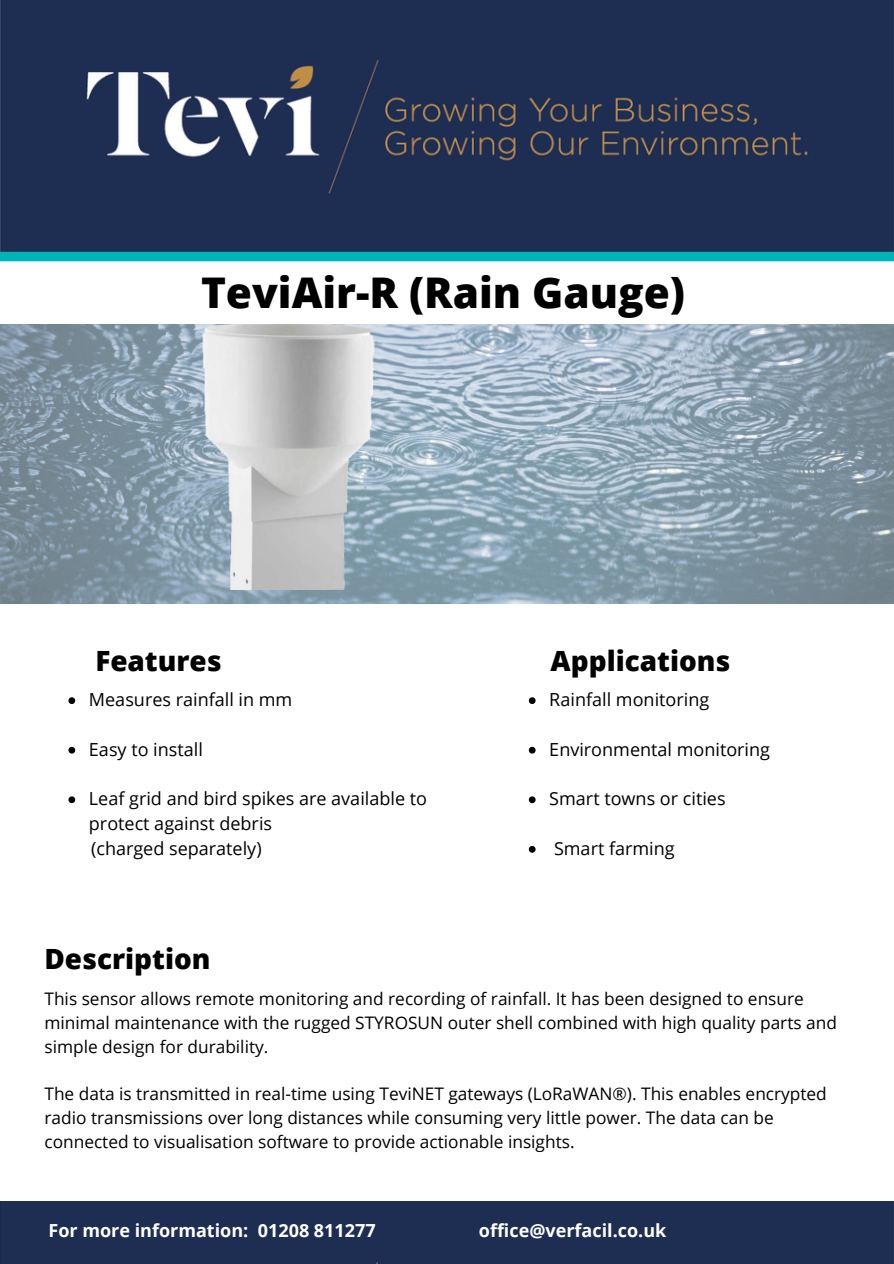
<style>
.page{position:relative;width:894px;height:1264px;background:#fff}
.page>*{position:absolute;margin:0;border:0;box-sizing:border-box;transform-origin:0 0}
.t1{font:800 42.3px "Open Sans";color:#000}
.t2{font:800 27.9px "Open Sans";color:#000}
.t3{font:18px/24.8px "Open Sans";color:#000}
.t4{font:700 18px "Open Sans";color:#fff}
.t5{font:17.25px/23.7px "Open Sans";color:#000}
</style>
<div class="page">
<div style="left:0;top:0;width:893px;height:252px;background:#1d2e52"></div>
<div style="left:0;top:252px;width:893px;height:9px;background:#00b3b9"></div>
<div style="left:0;top:1201px;width:893px;height:62px;background:#1d2e52"></div>
<img style="left:0;top:324px;width:893px;height:279px">
<img style="left:157px;top:324px;width:251px;height:266px">
<svg style="left:68px;top:697px;width:7px;height:7px"></svg>
<svg style="left:68px;top:746px;width:7px;height:7px"></svg>
<svg style="left:68px;top:796px;width:7px;height:7px"></svg>
<svg style="left:528px;top:697px;width:7px;height:7px"></svg>
<svg style="left:528px;top:746px;width:7px;height:7px"></svg>
<svg style="left:528px;top:796px;width:7px;height:7px"></svg>
<svg style="left:528px;top:846px;width:7px;height:6px"></svg>
<p class="t1" style="left:201px;top:262px;width:485px">TeviAir-R (Rain Gauge)</p>
<p class="t2" style="left:95px;top:641px;width:128px">Features</p>
<p class="t2" style="left:550px;top:641px;width:181px">Applications</p>
<p class="t3" style="left:549px;top:687px;width:161px">Rainfall monitoring</p>
<p class="t3" style="left:549px;top:736px;width:222px">Environmental monitoring</p>
<p class="t3" style="left:549px;top:786px;width:178px">Smart towns or cities</p>
<p class="t3" style="left:554px;top:835px;width:122px">Smart farming</p>
<p class="t3" style="left:89px;top:687px;width:205px">Measures rainfall in mm</p>
<p class="t3" style="left:89px;top:736px;width:115px">Easy to install</p>
<p class="t3" style="left:89px;top:786px;width:339px">Leaf grid and bird spikes are available to protect against debris</p>
<p class="t3" style="left:91px;top:835px;width:172px">(charged separately)</p>
<p class="t2" style="left:44px;top:939px;width:167px">Description</p>
<p class="t5" style="left:44px;top:986px;width:793px">This sensor allows remote monitoring and recording of rainfall. It has been designed to ensure minimal maintenance with the rugged STYROSUN outer shell combined with high quality parts and simple design for durability.</p>
<p class="t5" style="left:44px;top:1081px;width:783px">The data is transmitted in real-time using TeviNET gateways (LoRaWAN®). This enables encrypted radio transmissions over long distances while consuming very little power. The data can be connected to visualisation software to provide actionable insights.</p>
<p class="t4" style="left:48px;top:1217px;width:328px">For more information: 01208 811277</p>
<p class="t4" style="left:478px;top:1217px;width:189px">office@verfacil.co.uk</p>
</div>
